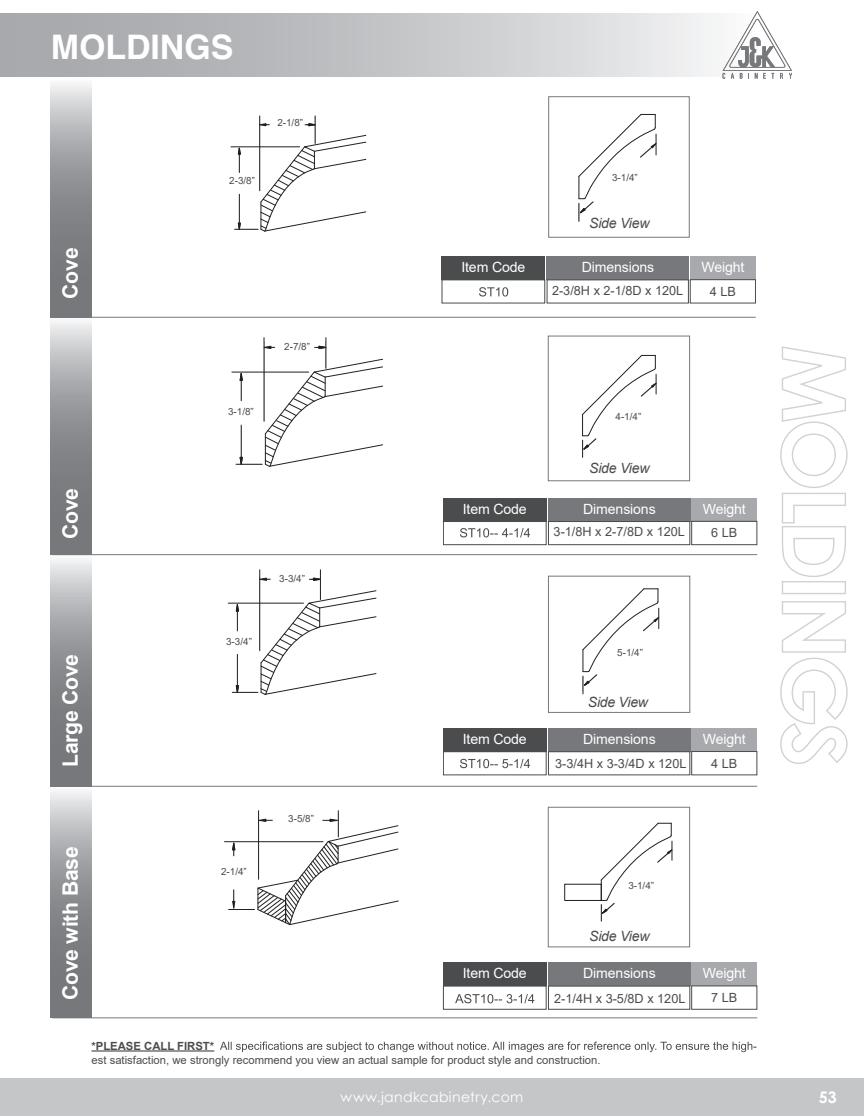
<style>
.page{position:relative;width:864px;height:1116px;background:#fff}
.page>*{position:absolute;margin:0;border:0;box-sizing:border-box;transform-origin:0 0}
.t1{font:700 33.8px "Helvetica";color:#fff}
.t2{font:700 21.2px "Arial";letter-spacing:-.01em;color:#fff}
.t3{font:18.4px "Century Gothic";color:#fff}
.t4{font:700 16px "Century Gothic";color:#fff}
.t5{font:14px "Arial";letter-spacing:-.01em;color:#fff}
.t6{font:italic 14px "Arial";letter-spacing:-.02em;color:#4b4c4d}
.t7{font:14px "Century Gothic";letter-spacing:.025em;color:#fff}
.t8{font:12.6px "Arial";color:#4b4c4d}
.t9{font:11.2px "Arial";color:#4b4c4d}
.t10{font:700 11.2px "Arial";color:#4b4c4d}
.t11{font:9.8px "Arial";color:#4b4c4d}
</style>
<div class="page">
<svg style="left:51px;top:786px;width:40px;height:232px;background:#98999c"></svg>
<svg style="left:51px;top:555px;width:40px;height:231px;background:#98999c"></svg>
<svg style="left:51px;top:321px;width:40px;height:233px;background:#96989a"></svg>
<svg style="left:51px;top:83px;width:40px;height:234px;background:#96989b"></svg>
<div style="left:0;top:14px;width:758px;height:63px;background:linear-gradient(to right,#9e9fa3,#f0f0f1)"></div>
<hr style="left:91px;top:1050px;width:123px;height:2px;background:#4b4c4d">
<svg style="left:220px;top:1042px;width:532px;height:10px"></svg>
<hr style="left:231px;top:146px;width:69px;height:1px;background:#231f20">
<svg style="left:235px;top:116px;width:131px;height:116px"></svg>
<div style="left:548px;top:96px;width:142px;height:142px;border:1px solid #76787b"></div>
<hr style="left:51px;top:317px;width:705px;height:1px;background:#76787b">
<div style="left:547px;top:257px;width:142px;height:23px;background:#76787b"></div>
<div style="left:690px;top:256px;width:66px;height:24px;background:#a8a9ad"></div>
<div style="left:690px;top:279px;width:66px;height:24px;border:1px solid #4b4c4d"></div>
<div style="left:442px;top:257px;width:103px;height:23px;background:#4b4c4d"></div>
<svg style="left:479px;top:287px;width:29px;height:10px"></svg>
<svg style="left:579px;top:114px;width:78px;height:107px"></svg>
<div style="left:548px;top:336px;width:142px;height:145px;border:1px solid #76787b"></div>
<hr style="left:52px;top:554px;width:705px;height:1px;background:#76787b">
<div style="left:548px;top:498px;width:142px;height:23px;background:#76787b"></div>
<div style="left:691px;top:498px;width:66px;height:23px;background:#a8a9ad"></div>
<div style="left:691px;top:521px;width:66px;height:24px;border:1px solid #4b4c4d"></div>
<div style="left:548px;top:521px;width:142px;height:24px;border:1px solid #4b4c4d"></div>
<div style="left:443px;top:498px;width:104px;height:23px;background:#4b4c4d"></div>
<div style="left:443px;top:521px;width:104px;height:24px;border:1px solid #4b4c4d"></div>
<svg style="left:460px;top:528px;width:70px;height:9px"></svg>
<div style="left:548px;top:576px;width:142px;height:137px;border:1px solid #76787b"></div>
<hr style="left:52px;top:786px;width:705px;height:1px;background:#76787b">
<div style="left:548px;top:728px;width:142px;height:24px;background:#76787b"></div>
<div style="left:691px;top:728px;width:66px;height:23px;background:#a8a9ad"></div>
<div style="left:691px;top:751px;width:66px;height:24px;border:1px solid #4b4c4d"></div>
<div style="left:548px;top:751px;width:142px;height:24px;border:1px solid #4b4c4d"></div>
<div style="left:443px;top:728px;width:104px;height:24px;background:#4b4c4d"></div>
<div style="left:443px;top:751px;width:104px;height:24px;border:1px solid #4b4c4d"></div>
<svg style="left:460px;top:759px;width:70px;height:9px"></svg>
<hr style="left:225px;top:841px;width:98px;height:1px;background:#231f20">
<svg style="left:229px;top:811px;width:170px;height:114px"></svg>
<div style="left:548px;top:807px;width:142px;height:140px;border:1px solid #76787b"></div>
<hr style="left:52px;top:1017px;width:705px;height:1px;background:#76787b">
<div style="left:548px;top:963px;width:142px;height:23px;background:#76787b"></div>
<div style="left:691px;top:963px;width:66px;height:23px;background:#a8a9ad"></div>
<div style="left:691px;top:986px;width:66px;height:24px;border:1px solid #4b4c4d"></div>
<div style="left:548px;top:986px;width:142px;height:24px;border:1px solid #4b4c4d"></div>
<div style="left:443px;top:963px;width:104px;height:23px;background:#4b4c4d"></div>
<div style="left:443px;top:986px;width:104px;height:24px;border:1px solid #4b4c4d"></div>
<svg style="left:455px;top:994px;width:79px;height:9px"></svg>
<div style="left:565px;top:884px;width:36px;height:17px;border:1px solid #231f20"></div>
<svg style="left:601px;top:823px;width:72px;height:98px"></svg>
<hr style="left:232px;top:372px;width:77px;height:1px;background:#231f20">
<hr style="left:264px;top:338px;width:1px;height:83px;background:#231f20">
<hr style="left:326px;top:338px;width:1px;height:30px;background:#231f20">
<svg style="left:315px;top:346px;width:12px;height:3px"></svg>
<svg style="left:263px;top:346px;width:12px;height:3px"></svg>
<svg style="left:236px;top:359px;width:147px;height:108px"></svg>
<svg style="left:582px;top:355px;width:75px;height:102px"></svg>
<hr style="left:228px;top:603px;width:75px;height:1px;background:#231f20">
<hr style="left:259px;top:570px;width:1px;height:81px;background:#231f20">
<hr style="left:320px;top:570px;width:1px;height:30px;background:#231f20">
<svg style="left:309px;top:578px;width:12px;height:3px"></svg>
<svg style="left:259px;top:578px;width:11px;height:3px"></svg>
<svg style="left:232px;top:590px;width:145px;height:105px"></svg>
<svg style="left:583px;top:588px;width:77px;height:106px"></svg>
<div style="left:0;top:1078px;width:864px;height:38px;background:#c5c6c8"></div>
<svg style="left:723px;top:11px;width:69px;height:68px"></svg>
<svg style="left:780px;top:346px;width:68px;height:248px"></svg>
<svg style="left:780px;top:601px;width:68px;height:163px"></svg>
<h1 class="t1" style="left:51px;top:19px;width:184px">MOLDINGS</h1>
<p class="t11" style="left:229px;top:174px;width:27px">2-3/8”</p>
<p class="t11" style="left:277px;top:115px;width:27px">2-1/8”</p>
<h2 class="t2" style="left:55px;top:299px;width:53px;rotate:-90deg">Cove</h2>
<p class="t11" style="left:228px;top:404px;width:27px">3-1/8”</p>
<p class="t11" style="left:284px;top:339px;width:27px">2-7/8”</p>
<h2 class="t2" style="left:55px;top:539px;width:53px;rotate:-90deg">Cove</h2>
<h2 class="t2" style="left:55px;top:767px;width:115px;rotate:-90deg">Large Cove</h2>
<h2 class="t2" style="left:55px;top:1000px;width:155px;rotate:-90deg">Cove with Base</h2>
<p class="t11" style="left:226px;top:634px;width:27px">3-3/4”</p>
<p class="t11" style="left:279px;top:571px;width:27px">3-3/4”</p>
<p class="t11" style="left:221px;top:865px;width:27px">2-1/4”</p>
<p class="t11" style="left:288px;top:812px;width:27px">3-5/8”</p>
<p class="t5" style="left:461px;top:258px;width:66px">Item Code</p>
<p class="t11" style="left:612px;top:171px;width:27px">3-1/4”</p>
<p class="t6" style="left:589px;top:214px;width:62px">Side View</p>
<p class="t5" style="left:582px;top:258px;width:74px">Dimensions</p>
<p class="t5" style="left:702px;top:258px;width:44px">Weight</p>
<p class="t8" style="left:710px;top:283px;width:28px">4 LB</p>
<p class="t8" style="left:552px;top:282px;width:133px">2-3/8H x 2-1/8D x 120L</p>
<p class="t5" style="left:463px;top:499px;width:66px">Item Code</p>
<p class="t11" style="left:616px;top:410px;width:27px">4-1/4”</p>
<p class="t6" style="left:589px;top:459px;width:62px">Side View</p>
<p class="t5" style="left:583px;top:499px;width:74px">Dimensions</p>
<p class="t5" style="left:703px;top:499px;width:44px">Weight</p>
<p class="t8" style="left:554px;top:523px;width:133px">3-1/8H x 2-7/8D x 120L</p>
<p class="t8" style="left:711px;top:524px;width:28px">6 LB</p>
<p class="t5" style="left:463px;top:729px;width:66px">Item Code</p>
<p class="t11" style="left:617px;top:645px;width:27px">5-1/4”</p>
<p class="t6" style="left:588px;top:693px;width:62px">Side View</p>
<p class="t5" style="left:583px;top:729px;width:74px">Dimensions</p>
<p class="t5" style="left:703px;top:729px;width:44px">Weight</p>
<p class="t8" style="left:711px;top:754px;width:28px">4 LB</p>
<p class="t8" style="left:555px;top:755px;width:133px">3-3/4H x 3-3/4D x 120L</p>
<p class="t5" style="left:463px;top:964px;width:66px">Item Code</p>
<p class="t11" style="left:628px;top:879px;width:27px">3-1/4”</p>
<p class="t6" style="left:589px;top:927px;width:62px">Side View</p>
<p class="t5" style="left:583px;top:964px;width:74px">Dimensions</p>
<p class="t5" style="left:703px;top:964px;width:44px">Weight</p>
<p class="t8" style="left:711px;top:989px;width:28px">7 LB</p>
<p class="t8" style="left:554px;top:990px;width:133px">2-1/4H x 3-5/8D x 120L</p>
<p class="t10" style="left:91px;top:1038px;width:124px">*PLEASE CALL FIRST*</p>
<p class="t9" style="left:753px;top:1038px;width:5px">-</p>
<p class="t9" style="left:91px;top:1052px;width:511px">est satisfaction, we strongly recommend you view an actual sample for product style and construction.</p>
<h3 class="t3" style="left:823px;top:1082px;width:22px">74</h3>
<p class="t7" style="left:341px;top:1088px;width:184px">www.jandkcabinetry.com</p>
<p class="t4" style="left:819px;top:1085px;width:19px">53</p>
</div>
